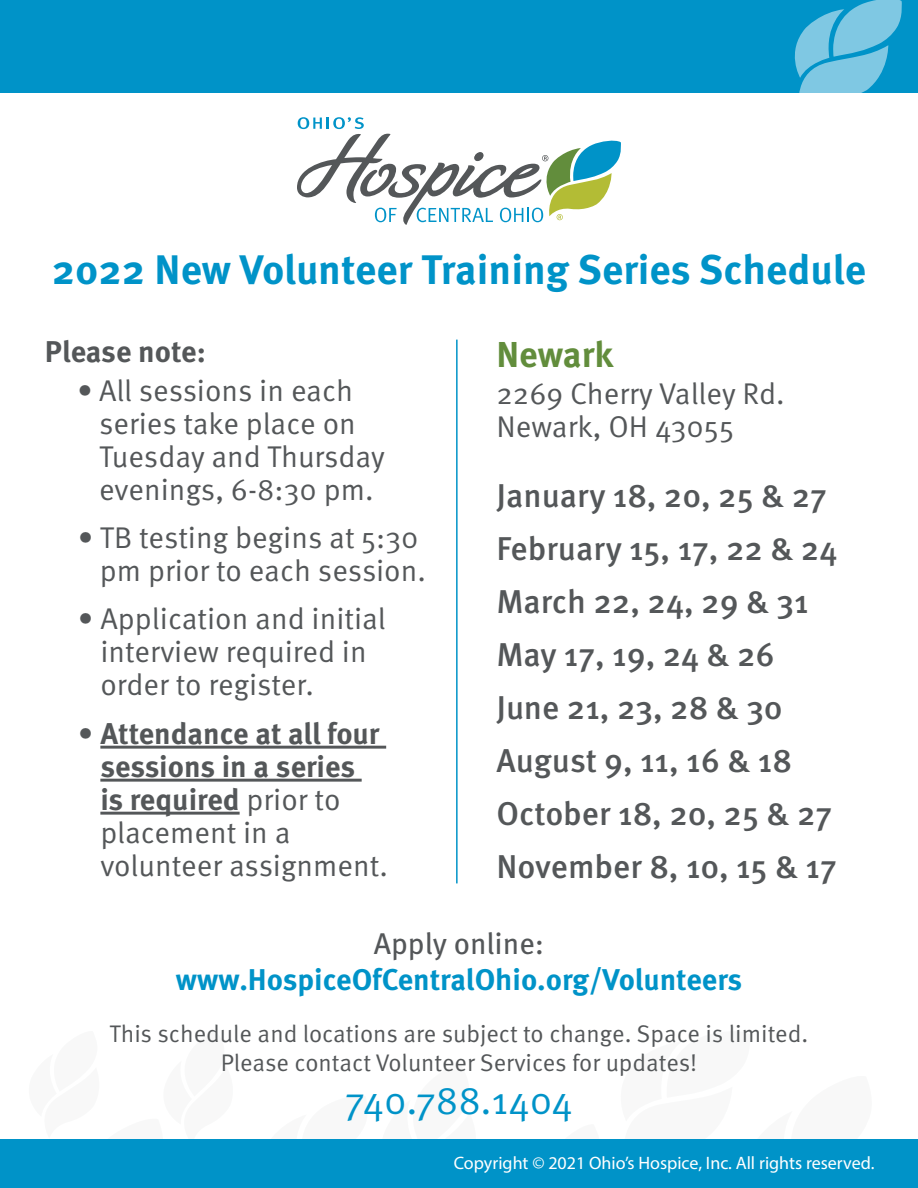
<style>
.page{position:relative;width:918px;height:1188px;background:#fff}
.page>*{position:absolute;margin:0;border:0;box-sizing:border-box;transform-origin:0 0}
.t1{font:700 41.4px "Meta OT";color:#0093c8}
.t2{font:39px "Meta OT Norm";color:#0093c8}
.t3{font:700 36px "Meta OT";color:#628d3c}
.t4{font:500 33px/53.1px "Meta OT";color:#545759}
.t5{font:30px/33px "Meta OT Norm";color:#545759}
.t6{font:700 30px/33px "Meta OT";color:#545759;text-align:center}
.t7{font:700 30px "Meta OT";color:#0093c8}
.t8{font:30px "Meta OT";color:#545759}
.t9{font:24px/28.8px "Meta OT Norm";color:#545759;text-align:center}
.t10{font:18px "Myriad Pro";color:#fff}
.s1{font-family:"Meta OT";font-weight:700}
.s2{font-family:"Meta OT Norm";font-weight:400}
</style>
<div class="page">
<hr style="left:100px;top:746px;width:286px;height:3px;background:#545759">
<hr style="left:100px;top:779px;width:262px;height:3px;background:#545759">
<hr style="left:100px;top:812px;width:140px;height:3px;background:#545759">
<div style="left:0;top:0;width:918px;height:92px;background:#0093c8"></div>
<svg style="left:794px;top:0;width:108px;height:92px"></svg>
<div style="left:0;top:1139px;width:918px;height:49px;background:#0093c8"></div>
<hr style="left:456px;top:340px;width:2px;height:543px;background:#0093c8">
<svg style="left:297px;top:117px;width:324px;height:108px"></svg>
<div style="left:474px;top:153px;width:9px;height:8px;background:#545759;border-radius:3px"></div>
<h1 class="t1" style="left:52px;top:244px;width:816px">2022 New Volunteer Training Series Schedule</h1>
<p class="t6" style="left:45px;top:336px;width:163px">Please note:</p>
<p class="t5" style="left:99px;top:375px;width:287px;text-indent:-21px"><span class="s1">•</span> All sessions in each series take place on<br>Tuesday and Thursday evenings, 6-8:30 pm.</p>
<p class="t5" style="left:78px;top:522px;width:350px;text-align:right">• TB testing begins at 5:30 pm prior to each session.</p>
<p class="t5" style="left:100px;top:603px;width:287px;text-indent:-23px">• Application and initial interview required in order to register.</p>
<p class="t6" style="left:78px;top:717px;width:303px"><span class="s2">•</span> Attendance at all four sessions in a series<br>is required <span class="s2">prior to</span></p>
<p class="t5" style="left:100px;top:816px;width:289px">placement in a volunteer assignment.</p>
<p class="t3" style="left:496px;top:331px;width:119px">Newark</p>
<p class="t5" style="left:496px;top:378px;width:290px">2269 Cherry Valley Rd.<br>Newark, OH 43055</p>
<p class="t4" style="left:496px;top:469px;width:343px">January 18, 20, 25 &amp; 27<br>February 15, 17, 22 &amp; 24<br>March 22, 24, 29 &amp; 31<br>May 17, 19, 24 &amp; 26<br>June 21, 23, 28 &amp; 30<br>August 9, 11, 16 &amp; 18<br>October 18, 20, 25 &amp; 27<br>November 8, 10, 15 &amp; 17</p>
<p class="t8" style="left:374px;top:925px;width:172px">Apply online:</p>
<p class="t7" style="left:176px;top:960px;width:568px">www.HospiceOfCentralOhio.org/Volunteers</p>
<p class="t9" style="left:110px;top:1020px;width:700px">This schedule and locations are subject to change. Space is limited.<br>Please contact Volunteer Services for updates!</p>
<h2 class="t2" style="left:345px;top:1077px;width:229px">740.788.1404</h2>
<p class="t10" style="left:454px;top:1151px;width:422px">Copyright © 2021 Ohio’s Hospice, Inc. All rights reserved.</p>
</div>
